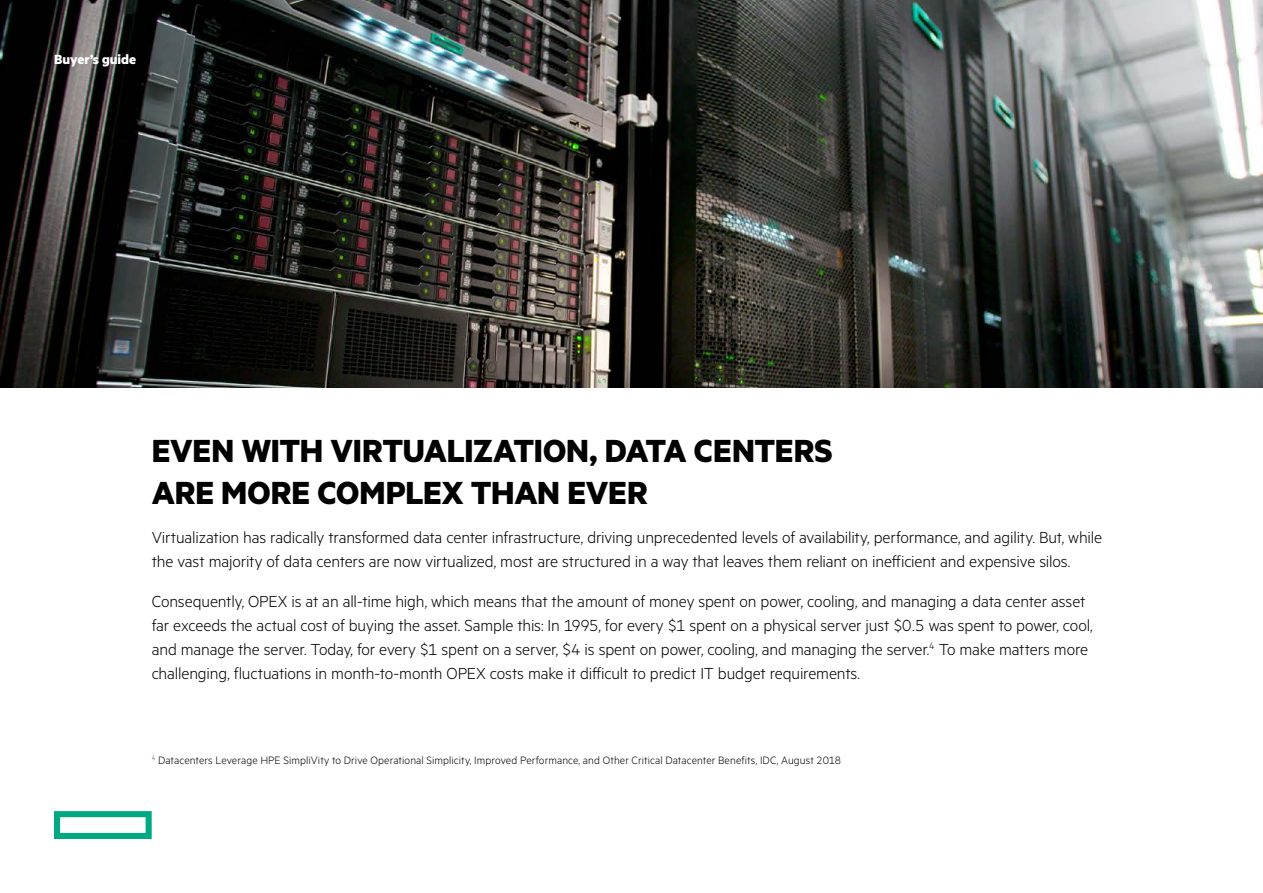
<style>
.page{position:relative;width:1263px;height:893px;background:#fff}
.page>*{position:absolute;margin:0;border:0;box-sizing:border-box;transform-origin:0 0}
.t1{font:700 36px/42px "Metric HPE";letter-spacing:-.01em;color:#000}
.t2{font:300 18px/24px "Metric HPE";letter-spacing:-.01em;color:#000}
.t3{font:700 15px "Metric HPE";color:#fff}
.t4{font:300 12px "Metric HPE";letter-spacing:.01em;color:#000}
</style>
<div class="page">
<img style="left:0;top:0;width:1263px;height:388px">
<svg style="left:54px;top:811px;width:98px;height:28px"></svg>
<p class="t3" style="left:54px;top:50px;width:84px">Buyer’s guide</p>
<h1 class="t1" style="left:152px;top:429px;width:682px">EVEN WITH VIRTUALIZATION, DATA CENTERS<br>ARE MORE COMPLEX THAN EVER</h1>
<p class="t2" style="left:152px;top:525px;width:952px">Virtualization has radically transformed data center infrastructure, driving unprecedented levels of availability, performance, and agility. But, while the vast majority of data centers are now virtualized, most are structured in a way that leaves them reliant on inefficient and expensive silos.</p>
<p class="t2" style="left:152px;top:589px;width:943px">Consequently, OPEX is at an all-time high, which means that the amount of money spent on power, cooling, and managing a data center asset far exceeds the actual cost of buying the asset. Sample this: In 1995, for every $1 spent on a physical server just $0.5 was spent to power, cool, and manage the server. Today, for every $1 spent on a server, $4 is spent on power, cooling, and managing the server.<sup>4</sup> To make matters more challenging, fluctuations in month-to-month OPEX costs make it difficult to predict IT budget requirements.</p>
<p class="t4" style="left:152px;top:754px;width:691px"><sup>4</sup> Datacenters Leverage HPE SimpliVity to Drive Operational Simplicity, Improved Performance, and Other Critical Datacenter Benefits, IDC, August 2018</p>
</div>
